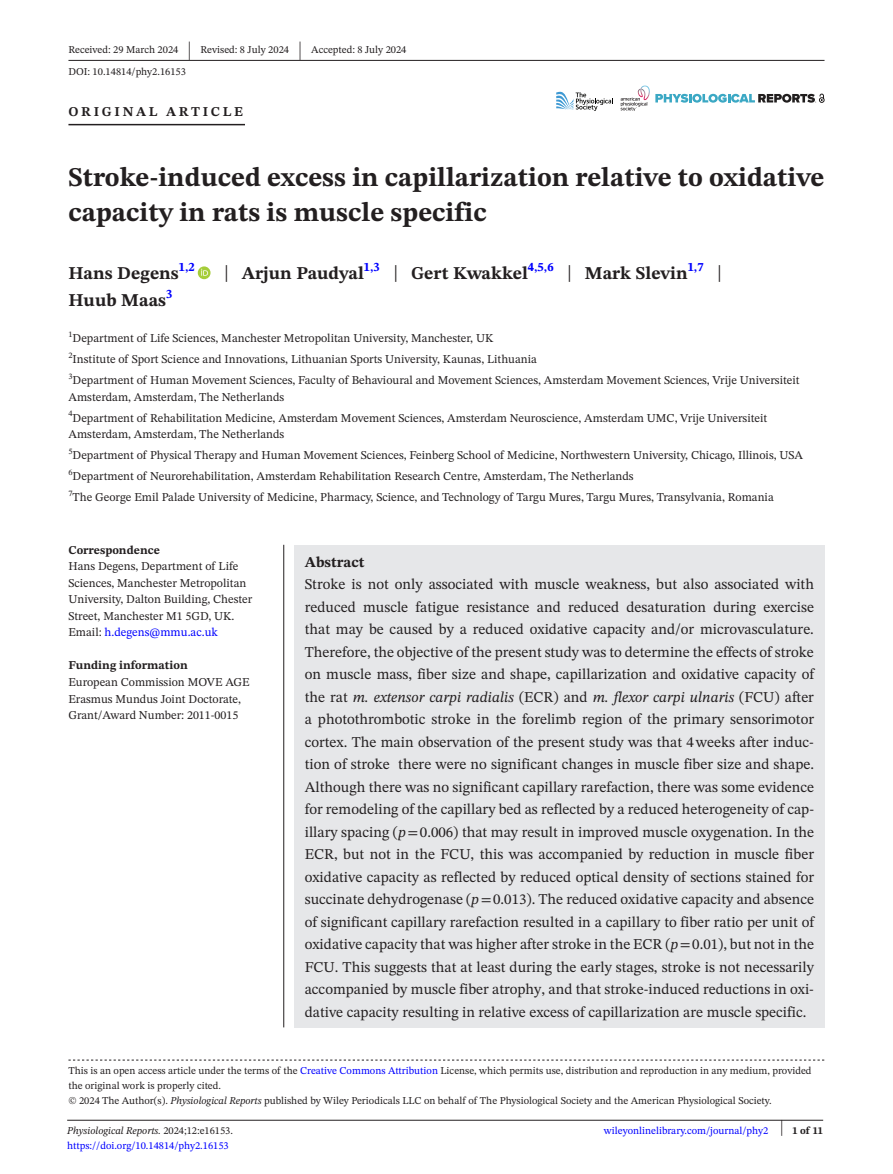
<style>
.page{position:relative;width:893px;height:1174px;background:#fff}
.page>*{position:absolute;margin:0;border:0;box-sizing:border-box;transform-origin:0 0}
.t1{font:700 27px/34.5px "STIX Two Text";color:#231f20}
.t2{font:25.65px "STIX Two Text";color:#231f20;scale:.49 1}
.t3{font:700 18px "STIX Two Text";color:#231f20}
.t4{font:15px/22.5px "STIX Two Text";color:#231f20;text-align:justify}
.t5{font:700 15px "STIX Two Text";color:#231f20}
.t6{font:700 13.5px "STIX Two Text";letter-spacing:.2em;color:#231f20}
.t7{font:12px/16.5px "STIX Two Text";color:#231f20}
.t8{font:700 12px "STIX Two Text";color:#231f20}
.t9{font:10.5px/15px "STIX Two Text";color:#231f20}
.t10{font:10.5px "STIX Two Text";color:#00f}
.t11{font:italic 10.5px "STIX Two Text";color:#231f20}
.t12{font:700 10.5px "STIX Two Text";color:#231f20}
.t13{font:8.4px "STIX Two Text";color:#231f20}
.s1{font-weight:400;font-size:23.4px}
.s2{color:#00f}
.s3{font-style:italic}
.s4{font-family:"STIX"}
.s5{font-style:normal}
.s6{font-weight:400;font-size:22.2px}
</style>
<div class="page">
<hr style="left:67px;top:1119px;width:756px;height:1px;background:#231f20">
<svg style="left:655px;top:93px;width:169px;height:10px"></svg>
<svg style="left:556px;top:92px;width:57px;height:19px"></svg>
<img style="left:640px;top:85px;width:10px;height:14px">
<svg style="left:621px;top:89px;width:26px;height:22px"></svg>
<hr style="left:68px;top:60px;width:756px;height:1px;background:#231f20">
<hr style="left:68px;top:124px;width:177px;height:1px;background:#231f20">
<svg style="left:198px;top:266px;width:13px;height:13px"></svg>
<svg style="left:201px;top:269px;width:7px;height:7px"></svg>
<svg style="left:68px;top:1059px;width:756px;height:1px"></svg>
<div style="left:294px;top:545px;width:530px;height:482px;background:#e6e7e9"></div>
<hr style="left:283px;top:545px;width:1px;height:482px;background:#231f20">
<p class="t9" style="left:68px;top:42px;width:111px">Received: 29 March 2024</p>
<h2 class="t2" style="left:188px;top:32px;width:8px">|</h2>
<p class="t9" style="left:201px;top:42px;width:90px">Revised: 8 July 2024</p>
<h2 class="t2" style="left:298px;top:32px;width:8px">|</h2>
<p class="t9" style="left:311px;top:42px;width:97px">Accepted: 8 July 2024</p>
<p class="t9" style="left:68px;top:64px;width:119px">DOI: 10.14814/phy2.16153</p>
<p class="t6" style="left:68px;top:101px;width:176px">ORIGINAL ARTICLE</p>
<h1 class="t1" style="left:68px;top:161px;width:758px">Stroke-induced excess in capillarization relative to oxidative capacity in rats is muscle specific</h1>
<p class="t3" style="left:68px;top:260px;width:128px">Hans Degens<sup>1,2</sup></p>
<p class="t3" style="left:224px;top:260px;width:499px"><span class="s1">|</span> Arjun Paudyal<sup>1,3</sup> <span class="s1">|</span> Gert Kwakkel<sup>4,5,6</sup> <span class="s1">|</span> Mark Slevin<sup>1,7</sup> <span class="s1">|</span></p>
<p class="t3" style="left:68px;top:287px;width:105px">Huub Maas<sup>3</sup></p>
<p class="t7" style="left:68px;top:328px;width:733px;line-height:21px"><sup>1</sup>Department of Life Sciences, Manchester Metropolitan University, Manchester, UK<br><sup>2</sup>Institute of Sport Science and Innovations, Lithuanian Sports University, Kaunas, Lithuania<br><sup>3</sup>Department of Human Movement Sciences, Faculty of Behavioural and Movement Sciences, Amsterdam Movement Sciences, Vrije Universiteit</p>
<p class="t7" style="left:68px;top:388px;width:217px">Amsterdam, Amsterdam, The Netherlands</p>
<p class="t13" style="left:68px;top:407px;width:6px">4</p>
<p class="t7" style="left:68px;top:409px;width:700px;text-indent:4px">Department of Rehabilitation Medicine, Amsterdam Movement Sciences, Amsterdam Neuroscience, Amsterdam UMC, Vrije Universiteit<br>Amsterdam, Amsterdam, The Netherlands</p>
<p class="t13" style="left:68px;top:445px;width:6px">5</p>
<p class="t7" style="left:73px;top:447px;width:732px">Department of Physical Therapy and Human Movement Sciences, Feinberg School of Medicine, Northwestern University, Chicago, Illinois, USA</p>
<p class="t13" style="left:68px;top:466px;width:6px">6</p>
<p class="t7" style="left:73px;top:468px;width:562px">Department of Neurorehabilitation, Amsterdam Rehabilitation Research Centre, Amsterdam, The Netherlands</p>
<p class="t13" style="left:68px;top:487px;width:6px">7</p>
<p class="t7" style="left:73px;top:489px;width:703px">The George Emil Palade University of Medicine, Pharmacy, Science, and Technology of Targu Mures, Targu Mures, Transylvania, Romania</p>
<p class="t8" style="left:68px;top:541px;width:93px">Correspondence</p>
<p class="t7" style="left:68px;top:558px;width:185px">Hans Degens, Department of Life Sciences, Manchester Metropolitan University, Dalton Building, Chester Street, Manchester M1 5GD, UK.<br>Email: <span class="s2">h.degens@mmu.ac.uk</span></p>
<p class="t8" style="left:68px;top:657px;width:121px">Funding information</p>
<p class="t7" style="left:68px;top:673px;width:183px">European Commission MOVE AGE<br>Erasmus Mundus Joint Doctorate,<br>Grant/Award Number: 2011-0015</p>
<p class="t5" style="left:305px;top:551px;width:61px">Abstract</p>
<p class="t4" style="left:305px;top:573px;width:511px">Stroke is not only associated with muscle weakness, but also associated with reduced muscle fatigue resistance and reduced desaturation during exercise that may be caused by a reduced oxidative capacity and/or microvasculature.<br>Therefore, the objective of the present study was to determine the effects of stroke on muscle mass, fiber size and shape, capillarization and oxidative capacity of the rat <span class="s3">m. extensor carpi radialis</span> (ECR) and <span class="s3">m. flexor carpi ulnaris</span> (FCU) after a photothrombotic stroke in the forelimb region of the primary sensorimotor cortex. The main observation of the present study was that 4weeks after induc&shy;tion of stroke there were no significant changes in muscle fiber size and shape.<br>Although there was no significant capillary rarefaction, there was some evidence for remodeling of the capillary bed as reflected by a reduced heterogeneity of cap&shy;illary spacing (<span class="s3">p</span><span class="s4">=</span>0.006) that may result in improved muscle oxygenation. In the ECR, but not in the FCU, this was accompanied by reduction in muscle fiber oxidative capacity as reflected by reduced optical density of sections stained for succinate dehydrogenase (<span class="s3">p</span><span class="s4">=</span>0.013). The reduced oxidative capacity and absence of significant capillary rarefaction resulted in a capillary to fiber ratio per unit of oxidative capacity that was higher after stroke in the ECR (<span class="s3">p</span><span class="s4">=</span>0.01), but not in the FCU. This suggests that at least during the early stages, stroke is not necessarily accompanied by muscle fiber atrophy, and that stroke-induced reductions in oxi&shy;dative capacity resulting in relative excess of capillarization are muscle specific.</p>
<p class="t9" style="left:68px;top:1063px;width:745px">This is an open access article under the terms of the <span class="s2">Creative Commons Attribution</span> License, which permits use, distribution and reproduction in any medium, provided the original work is properly cited.<br>© 2024 The Author(s). <span class="s3">Physiological Reports</span> published by Wiley Periodicals LLC on behalf of The Physiological Society and the American Physiological Society.</p>
<p class="t11" style="left:67px;top:1123px;width:167px">Physiological Reports. <span class="s5">2024;12:e16153.</span></p>
<p class="t12" style="left:780px;top:1123px;width:45px"><span class="s6">|</span> 1 of 11</p>
<p class="t10" style="left:67px;top:1138px;width:163px">https://doi.org/10.14814/phy2.16153</p>
<p class="t10" style="left:604px;top:1123px;width:166px">wileyonlinelibrary.com/journal/phy2</p>
</div>
